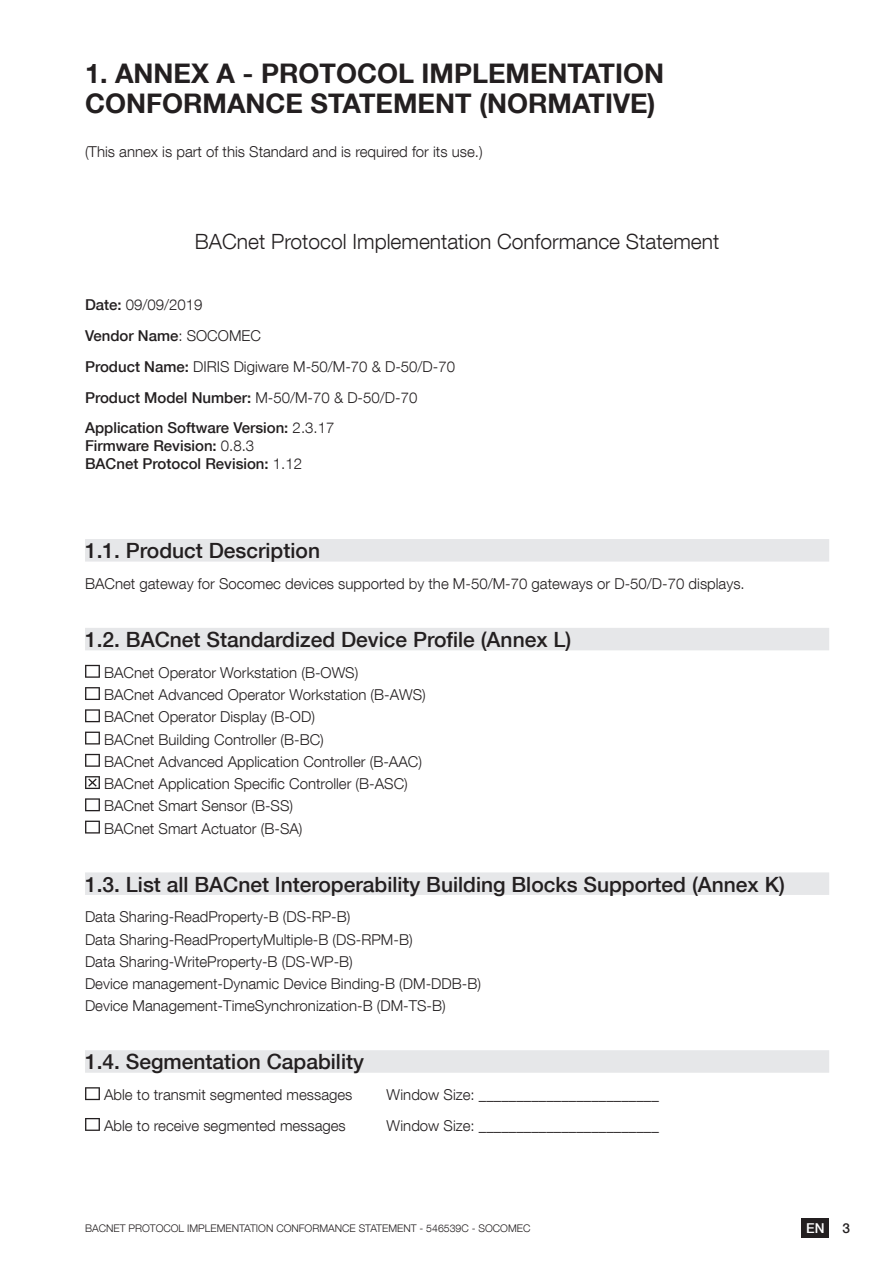
<style>
.page{position:relative;width:893px;height:1263px;background:#fff}
.page>*{position:absolute;margin:0;border:0;box-sizing:border-box;transform-origin:0 0}
.t1{font:700 27px/30px "Helvetica Neue LT Com";color:#231f20}
.t2{font:500 21px "Helvetica Neue LT Com";color:#231f20}
.t3{font:300 21px "Helvetica Neue LT Com";color:#231f20}
.t4{font:300 15px/22.2px "Helvetica Neue LT Com";color:#231f20}
.t5{font:500 15px/18px "Helvetica Neue LT Com";color:#231f20}
.t6{font:500 13.65px "Helvetica Neue LT Com";color:#fff}
.t7{font:500 13.65px "Helvetica Neue LT Com";color:#231f20}
.t8{font:300 10.5px "Helvetica Neue LT Com";color:#231f20}
.s1{font-weight:500}
.s2{font-weight:300}
</style>
<div class="page">
<div style="left:801px;top:1218px;width:28px;height:19px;background:#231f20"></div>
<div style="left:85px;top:539px;width:744px;height:23px;background:#e6e7e9"></div>
<div style="left:85px;top:628px;width:744px;height:22px;background:#e6e7e9"></div>
<div style="left:85px;top:872px;width:744px;height:23px;background:#e6e7e9"></div>
<div style="left:85px;top:1050px;width:744px;height:23px;background:#e6e7e9"></div>
<svg style="left:85px;top:665px;width:15px;height:13px"></svg>
<svg style="left:85px;top:687px;width:15px;height:13px"></svg>
<svg style="left:85px;top:709px;width:15px;height:13px"></svg>
<svg style="left:85px;top:732px;width:15px;height:12px"></svg>
<svg style="left:85px;top:754px;width:15px;height:13px"></svg>
<svg style="left:85px;top:776px;width:15px;height:13px"></svg>
<svg style="left:85px;top:798px;width:15px;height:13px"></svg>
<svg style="left:85px;top:821px;width:15px;height:12px"></svg>
<svg style="left:85px;top:1087px;width:15px;height:13px"></svg>
<svg style="left:85px;top:1118px;width:15px;height:13px"></svg>
<h1 class="t1" style="left:85px;top:58px;width:581px">1. ANNEX A - PROTOCOL IMPLEMENTATION<br>CONFORMANCE STATEMENT (NORMATIVE)</h1>
<p class="t4" style="left:85px;top:140px;width:399px">(This annex is part of this Standard and is required for its use.)</p>
<h2 class="t3" style="left:195px;top:229px;width:526px">BACnet Protocol Implementation Conformance Statement</h2>
<p class="t4" style="left:85px;top:289px;width:372px;line-height:30.8px"><span class="s1">Date:</span> 09/09/2019<br><span class="s1">Vendor Name</span>: SOCOMEC<br><span class="s1">Product Name:</span> DIRIS Digiware M-50/M-70 &amp; D-50/D-70<br><span class="s1">Product Model Number:</span> M-50/M-70 &amp; D-50/D-70<br><span class="s1">Application Software Version:</span> 2.3.17</p>
<p class="t5" style="left:85px;top:437px;width:219px">Firmware Revision: <span class="s2">0.8.3<br></span>BACnet Protocol Revision: <span class="s2">1.12</span></p>
<h2 class="t2" style="left:85px;top:538px;width:236px">1.1. Product Description</h2>
<p class="t4" style="left:85px;top:572px;width:661px">BACnet gateway for Socomec devices supported by the M-50/M-70 gateways or D-50/D-70 displays.</p>
<h2 class="t2" style="left:85px;top:627px;width:488px">1.2. BACnet Standardized Device Profile (Annex L)</h2>
<p class="t4" style="left:104px;top:661px;width:323px">BACnet Operator Workstation (B-OWS)<br>BACnet Advanced Operator Workstation (B-AWS)<br>BACnet Operator Display (B-OD)<br>BACnet Building Controller (B-BC)<br>BACnet Advanced Application Controller (B-AAC)<br>BACnet Application Specific Controller (B-ASC)<br>BACnet Smart Sensor (B-SS)<br>BACnet Smart Actuator (B-SA)</p>
<h2 class="t2" style="left:85px;top:871px;width:701px">1.3. List all BACnet Interoperability Building Blocks Supported (Annex K)</h2>
<p class="t4" style="left:85px;top:905px;width:397px">Data Sharing-ReadProperty-B (DS-RP-B)<br>Data Sharing-ReadPropertyMultiple-B (DS-RPM-B)<br>Data Sharing-WriteProperty-B (DS-WP-B)<br>Device management-Dynamic Device Binding-B (DM-DDB-B)<br>Device Management-TimeSynchronization-B (DM-TS-B)</p>
<h2 class="t2" style="left:85px;top:1049px;width:280px">1.4. Segmentation Capability</h2>
<p class="t4" style="left:104px;top:1083px;width:250px">Able to transmit segmented messages</p>
<p class="t4" style="left:387px;top:1083px;width:274px">Window Size: ________________________</p>
<p class="t4" style="left:104px;top:1114px;width:243px">Able to receive segmented messages</p>
<p class="t4" style="left:387px;top:1114px;width:274px">Window Size: ________________________</p>
<p class="t8" style="left:85px;top:1221px;width:447px">BACNET PROTOCOL IMPLEMENTATION CONFORMANCE STATEMENT - 546539C - SOCOMEC</p>
<p class="t6" style="left:806px;top:1220px;width:20px">EN</p>
<p class="t7" style="left:842px;top:1220px;width:9px">3</p>
</div>
